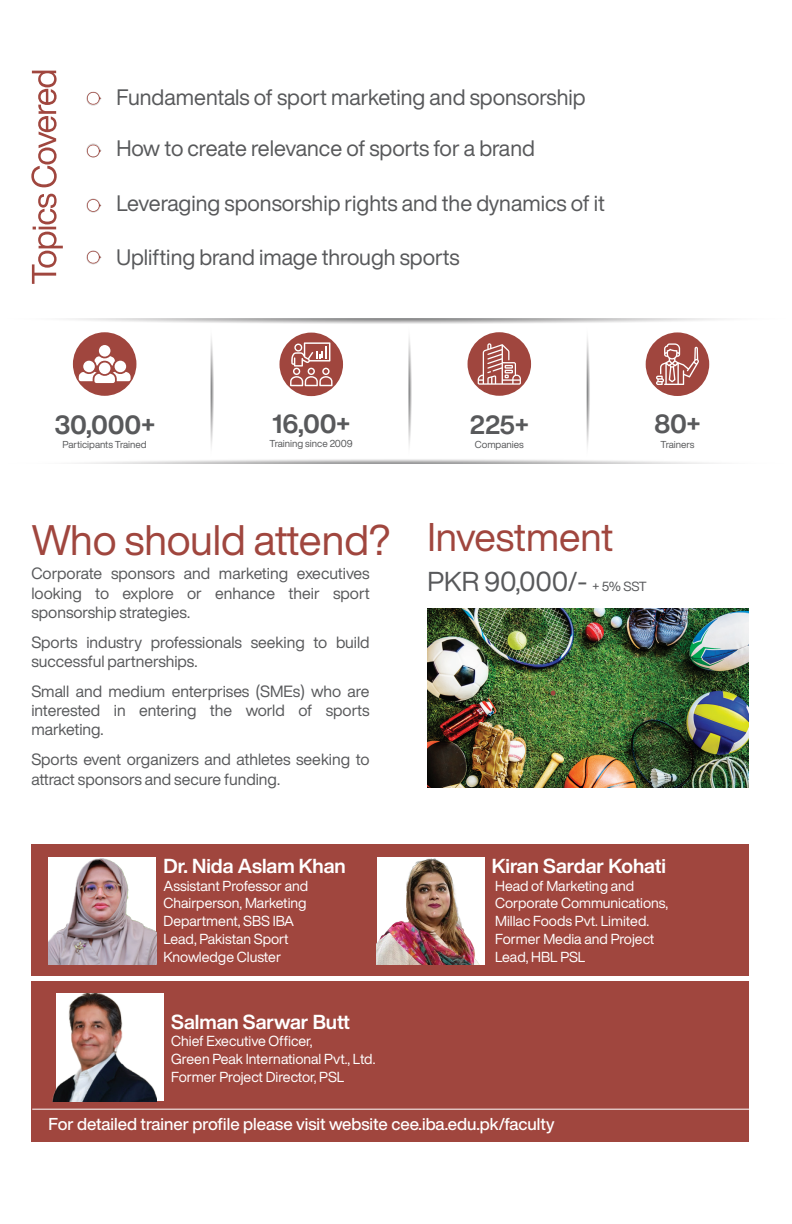
<style>
.page{position:relative;width:792px;height:1224px;background:#fff}
.page>*{position:absolute;margin:0;border:0;box-sizing:border-box;transform-origin:0 0}
.t1{font:42px "Helvetica Now Display";color:#a0463e}
.t2{font:39.4px "Helvetica Now Display";letter-spacing:-.005em;color:#a0463e}
.t3{font:26.9px "Helvetica Now Display";letter-spacing:-.01em;color:#58595b}
.t4{font:700 25.8px "Helvetica Now Display";letter-spacing:-.005em;color:#58595b}
.t5{font:22px "Helvetica Now Display";color:#58595b}
.t6{font:700 19.9px "Helvetica Now Display";color:#fff}
.t7{font:500 16.9px "Helvetica Now Display";color:#fff}
.t8{font:16px/19.2px "Helvetica Now Display";color:#58595b;text-align:justify}
.t9{font:14.3px/17.8px "Helvetica Now Display";color:#fff}
.t10{font:9.9px "Helvetica Now Display";color:#58595b}
.s1{font-size:13px}
</style>
<div class="page">
<img style="left:427px;top:609px;width:322px;height:179px">
<svg style="left:550px;top:691px;width:6px;height:5px"></svg>
<svg style="left:32px;top:194px;width:31px;height:90px"></svg>
<svg style="left:31px;top:71px;width:26px;height:116px"></svg>
<svg style="left:87px;top:92px;width:14px;height:13px"></svg>
<img style="left:86px;top:144px;width:16px;height:14px">
<svg style="left:87px;top:145px;width:14px;height:12px"></svg>
<svg style="left:87px;top:199px;width:14px;height:13px"></svg>
<svg style="left:87px;top:251px;width:14px;height:13px"></svg>
<div style="left:32px;top:845px;width:717px;height:131px;background:#a0463e"></div>
<div style="left:32px;top:982px;width:717px;height:160px;background:#a0463e"></div>
<hr style="left:32px;top:1109px;width:717px;height:1px;background:#fff">
<img style="left:48px;top:857px;width:108px;height:108px">
<div style="left:56px;top:994px;width:108px;height:107px;background:#fff"></div>
<img style="left:52px;top:994px;width:104px;height:107px">
<img style="left:377px;top:857px;width:108px;height:108px">
<svg style="left:66px;top:318px;width:661px;height:146px"></svg>
<h3 class="t5" style="left:116px;top:82px;width:471px">Fundamentals of sport marketing and sponsorship</h3>
<h3 class="t5" style="left:116px;top:133px;width:420px">How to create relevance of sports for a brand</h3>
<h3 class="t5" style="left:116px;top:188px;width:490px">Leveraging sponsorship rights and the dynamics of it</h3>
<h3 class="t5" style="left:116px;top:242px;width:345px">Uplifting brand image through sports</h3>
<h3 class="t4" style="left:54px;top:407px;width:102px">30,000+</h3>
<h3 class="t4" style="left:272px;top:406px;width:79px">16,00+</h3>
<p class="t10" style="left:270px;top:437px;width:85px">Training since 2009</p>
<p class="t10" style="left:63px;top:437px;width:86px">Participants Trained</p>
<h1 class="t1" style="left:31px;top:511px;width:361px">Who should attend?</h1>
<p class="t8" style="left:31px;top:564px;width:340px">Corporate sponsors and marketing executives looking to explore or enhance their sport sponsorship strategies.</p>
<p class="t8" style="left:31px;top:632px;width:340px">Sports industry professionals seeking to build successful partnerships.</p>
<p class="t8" style="left:31px;top:682px;width:340px">Small and medium enterprises (SMEs) who are interested in entering the world of sports marketing.</p>
<p class="t8" style="left:31px;top:750px;width:340px">Sports event organizers and athletes seeking to attract sponsors and secure funding.</p>
<h3 class="t4" style="left:470px;top:407px;width:60px">225+</h3>
<p class="t10" style="left:475px;top:437px;width:51px">Companies</p>
<h3 class="t4" style="left:654px;top:406px;width:48px">80+</h3>
<p class="t10" style="left:661px;top:437px;width:35px">Trainers</p>
<h2 class="t2" style="left:427px;top:509px;width:187px">Investment</h2>
<h3 class="t3" style="left:427px;top:563px;width:221px">PKR 90,000/- <span class="s1">+ 5% SST</span></h3>
<p class="t6" style="left:163px;top:852px;width:184px">Dr. Nida Aslam Khan</p>
<p class="t9" style="left:163px;top:876px;width:146px">Assistant Professor and<br>Chairperson, Marketing<br>Department, SBS IBA<br>Lead, Pakistan Sport<br>Knowledge Cluster</p>
<p class="t6" style="left:171px;top:1008px;width:180px">Salman Sarwar Butt</p>
<p class="t9" style="left:171px;top:1032px;width:206px">Chief Executive Officer,<br>Green Peak International Pvt., Ltd.<br>Former Project Director, PSL</p>
<p class="t6" style="left:492px;top:852px;width:176px">Kiran Sardar Kohati</p>
<p class="t9" style="left:495px;top:876px;width:175px">Head of Marketing and<br>Corporate Communications,<br>Millac Foods Pvt. Limited.<br>Former Media and Project<br>Lead, HBL PSL</p>
<p class="t7" style="left:48px;top:1112px;width:507px">For detailed trainer profile please visit website cee.iba.edu.pk/faculty</p>
</div>
